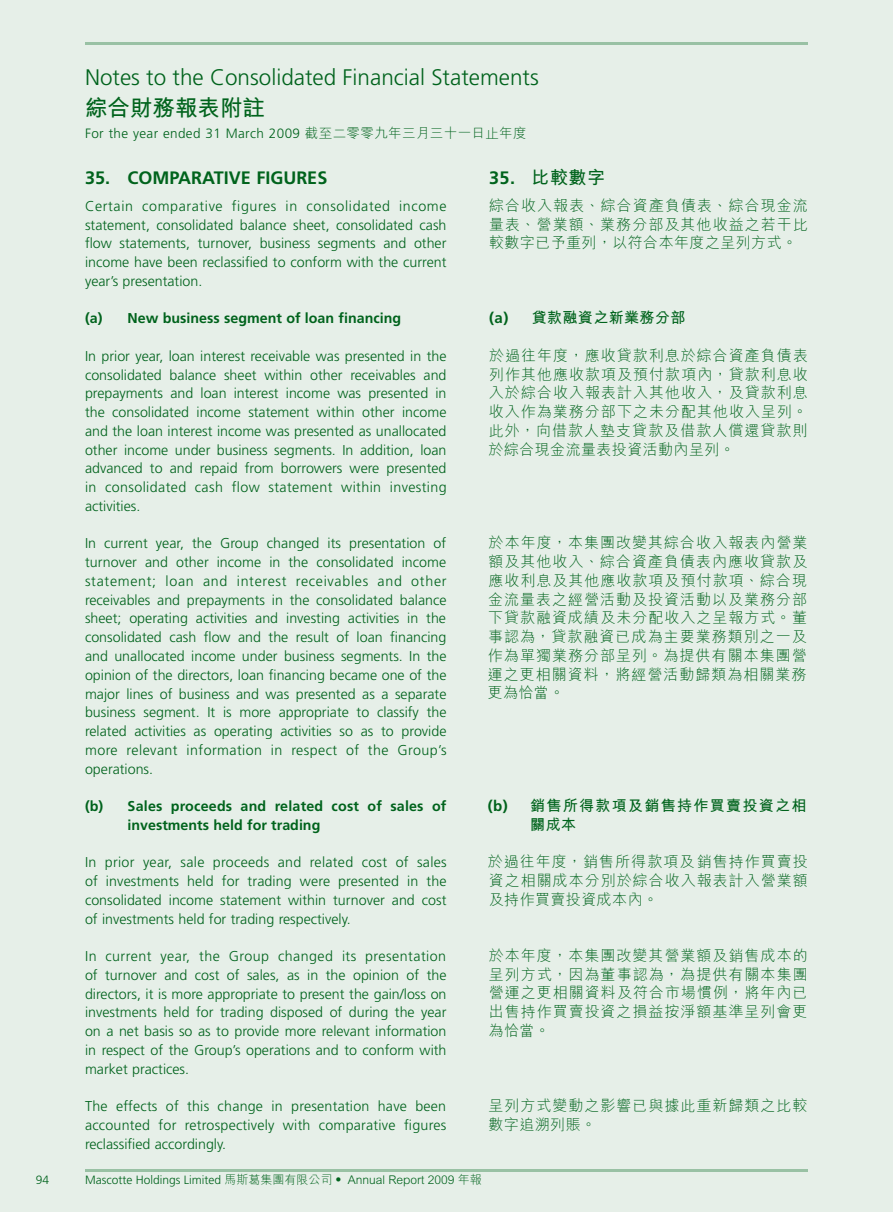
<style>
.page{position:relative;width:893px;height:1212px;background:#e6efe8}
.page>*{position:absolute;margin:0;border:0;box-sizing:border-box;transform-origin:0 0}
.t1{font:300 22.5px "Frutiger LT Std";color:#00631c}
.t2{font:700 22.5px "M Hei HK";color:#00631c}
.t3{font:700 18px "Frutiger LT Std";color:#00631c}
.t4{font:700 18px "M Hei HK";color:#00631c}
.t5{font:300 15px/18.8px "M Hei HK";letter-spacing:.07em;color:#00631c;text-align:justify}
.t6{font:700 15px/18.8px "M Hei HK";letter-spacing:.09em;color:#00631c}
.t7{font:700 15px "M Hei HK";letter-spacing:.03em;color:#00631c}
.t8{font:300 14.25px/18.8px "Frutiger LT Std";color:#00631c;text-align:justify}
.t9{font:700 14.25px/18.8px "Frutiger LT Std";color:#00631c}
.t10{font:300 13.5px "Frutiger LT Std";letter-spacing:.03em;color:#00631c}
.t11{font:300 12px "M Hei HK";color:#00631c}
.t12{font:300 12px "Frutiger LT Std";color:#00631c}
.s1{font-family:"M Hei HK"}
.s2{font-family:"Frutiger LT Std"}
</style>
<div class="page">
<hr style="left:85px;top:43px;width:723px;height:2px;background:#99c1a4">
<hr style="left:85px;top:1169px;width:723px;height:2px;background:#99c1a4">
<h1 class="t1" style="left:85px;top:64px;width:455px">Notes to the Consolidated Financial Statements</h1>
<h1 class="t2" style="left:85px;top:91px;width:181px">綜合財務報表附註</h1>
<p class="t10" style="left:85px;top:126px;width:443px">For the year ended 31 March 2009 <span class="s1">截至二零零九年三月三十一日止年度</span></p>
<p class="t3" style="left:85px;top:167px;width:244px">35. COMPARATIVE FIGURES</p>
<p class="t8" style="left:85px;top:197px;width:363px">Certain comparative figures in consolidated income statement, consolidated balance sheet, consolidated cash flow statements, turnover, business segments and other income have been reclassified to conform with the current year’s presentation.</p>
<p class="t9" style="left:85px;top:309px;width:318px">(a) New business segment of loan financing</p>
<p class="t8" style="left:85px;top:347px;width:363px">In prior year, loan interest receivable was presented in the consolidated balance sheet within other receivables and prepayments and loan interest income was presented in the consolidated income statement within other income and the loan interest income was presented as unallocated other income under business segments. In addition, loan advanced to and repaid from borrowers were presented in consolidated cash flow statement within investing activities.</p>
<p class="t8" style="left:85px;top:534px;width:363px">In current year, the Group changed its presentation of turnover and other income in the consolidated income statement; loan and interest receivables and other receivables and prepayments in the consolidated balance sheet; operating activities and investing activities in the consolidated cash flow and the result of loan financing and unallocated income under business segments. In the opinion of the directors, loan financing became one of the major lines of business and was presented as a separate business segment. It is more appropriate to classify the related activities as operating activities so as to provide more relevant information in respect of the Group’s operations.</p>
<p class="t9" style="left:128px;top:797px;width:320px;text-indent:-43px">(b) Sales proceeds and related cost of sales of investments held for trading</p>
<p class="t8" style="left:85px;top:853px;width:363px">In prior year, sale proceeds and related cost of sales of investments held for trading were presented in the consolidated income statement within turnover and cost of investments held for trading respectively.</p>
<p class="t8" style="left:85px;top:947px;width:363px">In current year, the Group changed its presentation of turnover and cost of sales, as in the opinion of the directors, it is more appropriate to present the gain/loss on investments held for trading disposed of during the year on a net basis so as to provide more relevant information in respect of the Group’s operations and to conform with market practices.</p>
<p class="t8" style="left:85px;top:1097px;width:363px">The effects of this change in presentation have been accounted for retrospectively with comparative figures reclassified accordingly.</p>
<p class="t4" style="left:489px;top:164px;width:118px"><span class="s2">35.</span> 比較數字</p>
<p class="t5" style="left:489px;top:195px;width:320px">綜合收入報表、綜合資產負債表、綜合現金流量表、營業額、業務分部及其他收益之若干比較數字已予重列，以符合本年度之呈列方式。</p>
<p class="t7" style="left:489px;top:307px;width:198px"><span class="s2">(a)</span> 貸款融資之新業務分部</p>
<p class="t5" style="left:489px;top:345px;width:321px">於過往年度，應收貸款利息於綜合資產負債表列作其他應收款項及預付款項內，貸款利息收入於綜合收入報表計入其他收入，及貸款利息收入作為業務分部下之未分配其他收入呈列。此外，向借款人墊支貸款及借款人償還貸款則於綜合現金流量表投資活動內呈列。</p>
<p class="t5" style="left:488px;top:533px;width:321px">於本年度，本集團改變其綜合收入報表內營業額及其他收入、綜合資產負債表內應收貸款及應收利息及其他應收款項及預付款項、綜合現金流量表之經營活動及投資活動以及業務分部下貸款融資成績及未分配收入之呈報方式。董事認為，貸款融資已成為主要業務類別之一及作為單獨業務分部呈列。為提供有關本集團營運之更相關資料，將經營活動歸類為相關業務更為恰當。</p>
<p class="t6" style="left:530px;top:795px;width:278px;text-indent:-43px"><span class="s2">(b)</span> 銷售所得款項及銷售持作買賣投資之相關成本</p>
<p class="t5" style="left:488px;top:852px;width:322px">於過往年度，銷售所得款項及銷售持作買賣投資之相關成本分別於綜合收入報表計入營業額及持作買賣投資成本內。</p>
<p class="t5" style="left:489px;top:945px;width:321px">於本年度，本集團改變其營業額及銷售成本的呈列方式，因為董事認為，為提供有關本集團營運之更相關資料及符合市場慣例，將年內已出售持作買賣投資之損益按淨額基準呈列會更為恰當。</p>
<p class="t5" style="left:489px;top:1095px;width:320px">呈列方式變動之影響已與據此重新歸類之比較數字追溯列賬。</p>
<p class="t12" style="left:36px;top:1173px;width:15px">94</p>
<p class="t11" style="left:85px;top:1171px;width:398px"><span class="s2">Mascotte Holdings Limited</span> 馬斯葛集團有限公司• Annual Report 2009 年報</p>
</div>
